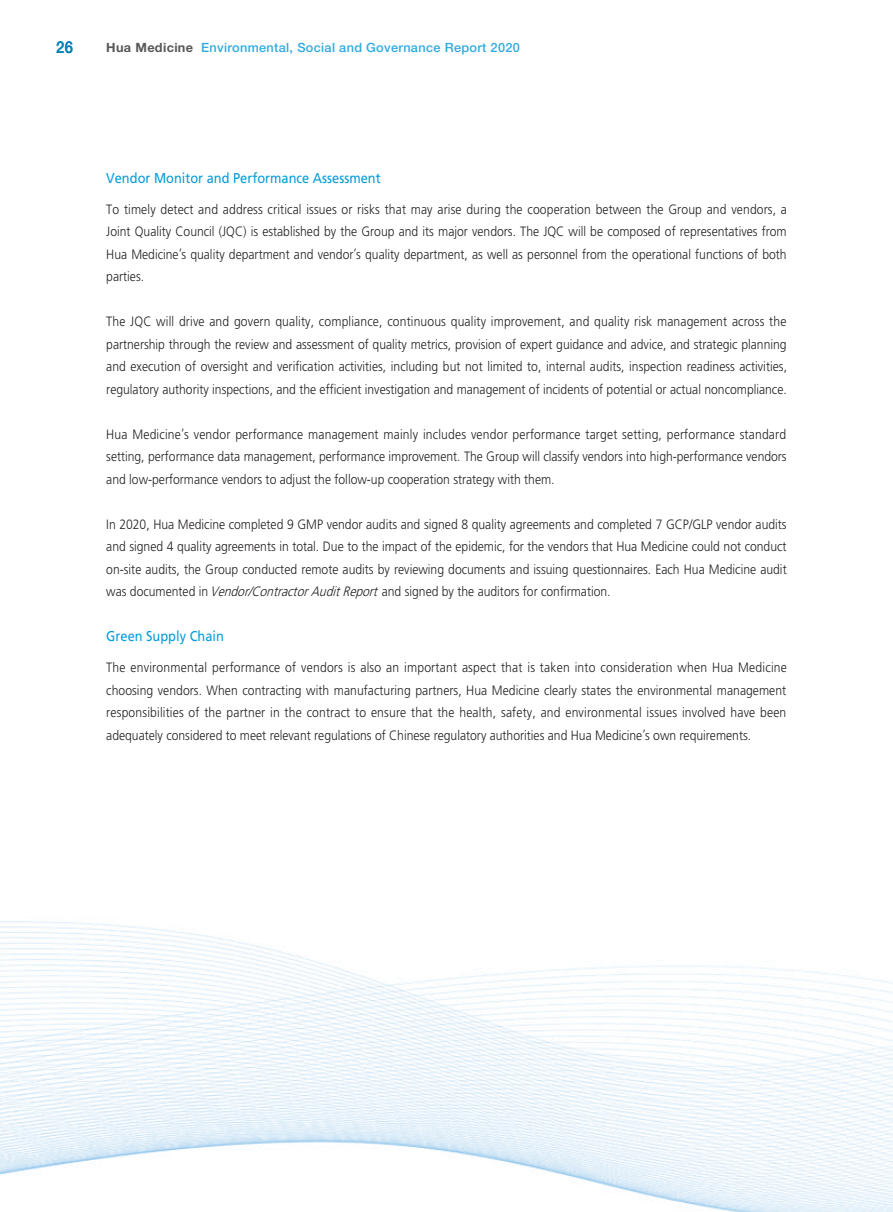
<style>
.page{position:relative;width:893px;height:1212px;background:#fff}
.page>*{position:absolute;margin:0;border:0;box-sizing:border-box;transform-origin:0 0}
.t1{font:500 16.5px "Helvetica Neue LT Std";color:#0583b8;scale:.9 1}
.t2{font:14.25px "Frutiger LT Std";color:#069ddc;scale:.9 1}
.t3{font:300 13.5px/22.5px "Frutiger LT Std";color:#231f20;text-align:justify;scale:.9 1}
.t4{font:500 12.75px "Helvetica Neue LT Std";letter-spacing:.025em;color:#30aae1}
.s1{font-weight:700;color:#57585a}
.s2{font-style:italic}
</style>
<div class="page">
<img style="left:0;top:921px;width:893px;height:291px">
<p class="t1" style="left:56px;top:37px;width:20px">26</p>
<p class="t4" style="left:106px;top:40px;width:415px"><span class="s1">Hua Medicine</span> Environmental, Social and Governance Report 2020</p>
<p class="t2" style="left:106px;top:169px;width:306px">Vendor Monitor and Performance Assessment</p>
<p class="t3" style="left:106px;top:198px;width:758px">To timely detect and address critical issues or risks that may arise during the cooperation between the Group and vendors, a Joint Quality Council (JQC) is established by the Group and its major vendors. The JQC will be composed of representatives from Hua Medicine’s quality department and vendor’s quality department, as well as personnel from the operational functions of both parties.</p>
<p class="t3" style="left:106px;top:311px;width:758px">The JQC will drive and govern quality, compliance, continuous quality improvement, and quality risk management across the partnership through the review and assessment of quality metrics, provision of expert guidance and advice, and strategic planning and execution of oversight and verification activities, including but not limited to, internal audits, inspection readiness activities, regulatory authority inspections, and the efficient investigation and management of incidents of potential or actual noncompliance.</p>
<p class="t3" style="left:106px;top:423px;width:757px">Hua Medicine’s vendor performance management mainly includes vendor performance target setting, performance standard setting, performance data management, performance improvement. The Group will classify vendors into high-performance vendors and low-performance vendors to adjust the follow-up cooperation strategy with them.</p>
<p class="t3" style="left:106px;top:513px;width:757px">In 2020, Hua Medicine completed 9 GMP vendor audits and signed 8 quality agreements and completed 7 GCP/GLP vendor audits and signed 4 quality agreements in total. Due to the impact of the epidemic, for the vendors that Hua Medicine could not conduct on-site audits, the Group conducted remote audits by reviewing documents and issuing questionnaires. Each Hua Medicine audit was documented in <span class="s2">Vendor/ContractorAuditReport</span> and signed by the auditors for confirmation.</p>
<p class="t2" style="left:106px;top:628px;width:132px">Green Supply Chain</p>
<p class="t3" style="left:106px;top:657px;width:758px">The environmental performance of vendors is also an important aspect that is taken into consideration when Hua Medicine choosing vendors. When contracting with manufacturing partners, Hua Medicine clearly states the environmental management responsibilities of the partner in the contract to ensure that the health, safety, and environmental issues involved have been adequately considered to meet relevant regulations of Chinese regulatory authorities and Hua Medicine’s own requirements.</p>
</div>
